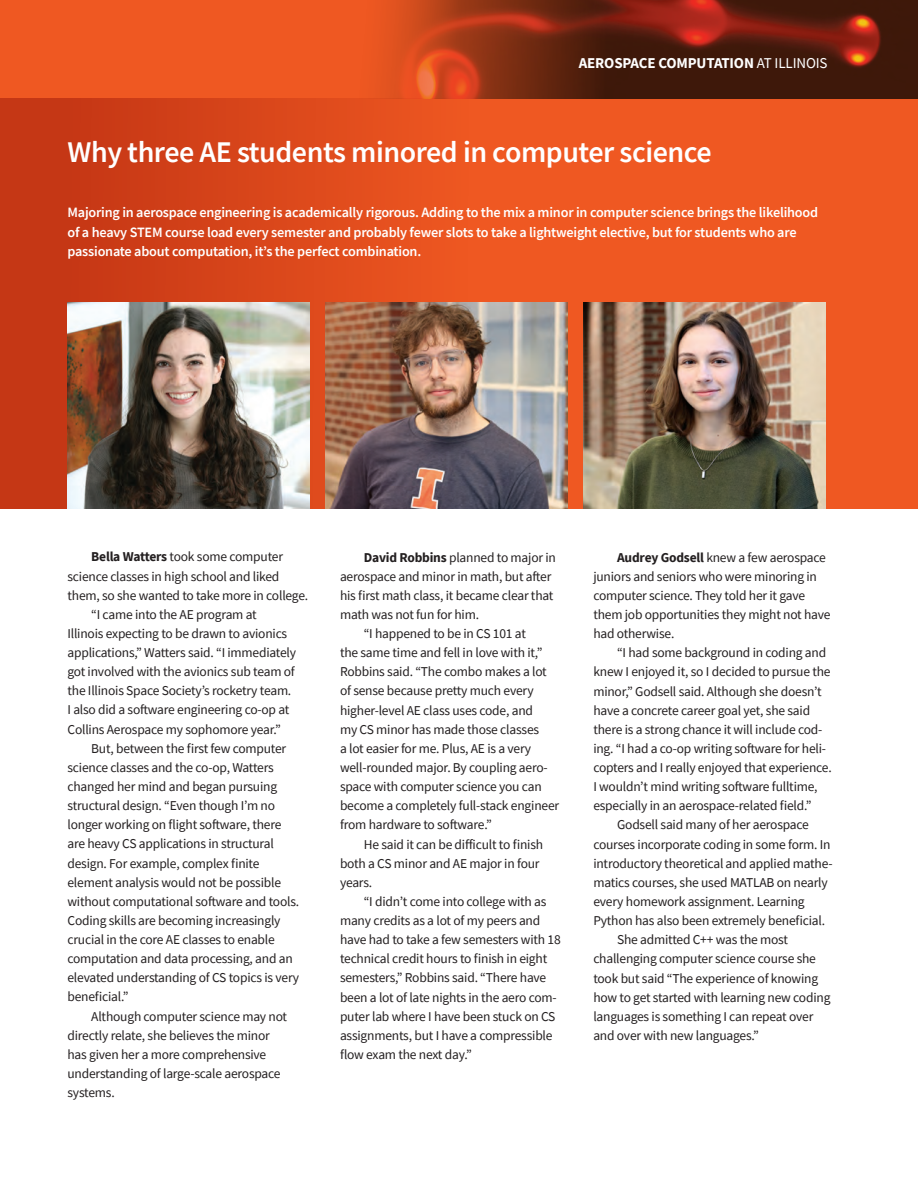
<style>
.page{position:relative;width:918px;height:1188px;background:#fff}
.page>*{position:absolute;margin:0;border:0;box-sizing:border-box;transform-origin:0 0}
.t1{font:600 30px "Source Sans Pro";letter-spacing:-.015em;color:#fff}
.t2{font:700 15px "Source Sans Pro";letter-spacing:-.01em;color:#fff}
.t3{font:600 14.25px/19px "Source Sans Pro";letter-spacing:-.015em;color:#fff}
.t4{font:13.5px/19.2px "Source Sans Pro";letter-spacing:-.015em;color:#231f20}
.s1{font-weight:400}
.s2{font-weight:700}
</style>
<div class="page">
<div style="left:0;top:0;width:918px;height:99px;background:#ef5822"></div>
<div style="left:0;top:55px;width:918px;height:454px;background:#ef5822"></div>
<img style="left:483px;top:303px;width:85px;height:206px">
<img style="left:583px;top:303px;width:242px;height:206px">
<svg style="left:0;top:99px;width:483px;height:410px"></svg>
<img style="left:68px;top:303px;width:241px;height:206px">
<img style="left:347px;top:0;width:571px;height:99px">
<p class="t2" style="left:579px;top:52px;width:250px">AEROSPACE COMPUTATION <span class="s1">AT ILLINOIS</span></p>
<h1 class="t1" style="left:68px;top:132px;width:646px">Why three AE students minored in computer science</h1>
<p class="t3" style="left:68px;top:203px;width:752px">Majoring in aerospace engineering is academically rigorous. Adding to the mix a minor in computer science brings the likelihood of a heavy STEM course load every semester and probably fewer slots to take a lightweight elective, but for students who are passionate about computation, it’s the perfect combination.</p>
<p class="t4" style="left:91px;top:547px;width:193px"><span class="s2">Bella Watters</span> took some computer</p>
<p class="t4" style="left:68px;top:566px;width:213px">science classes in high school and liked</p>
<p class="t4" style="left:68px;top:586px;width:242px">them, so she wanted to take more in college.</p>
<p class="t4" style="left:91px;top:605px;width:167px">“I came into the AE program at</p>
<p class="t4" style="left:68px;top:624px;width:221px">Illinois expecting to be drawn to avionics</p>
<p class="t4" style="left:68px;top:643px;width:230px">applications,” Watters said. “I immediately</p>
<p class="t4" style="left:68px;top:662px;width:229px">got involved with the avionics sub team of</p>
<p class="t4" style="left:68px;top:681px;width:225px">the Illinois Space Society’s rocketry team.</p>
<p class="t4" style="left:68px;top:700px;width:223px">I also did a software engineering co-op at</p>
<p class="t4" style="left:68px;top:719px;width:215px">Collins Aerospace my sophomore year.”</p>
<p class="t4" style="left:91px;top:739px;width:197px">But, between the first few computer</p>
<p class="t4" style="left:68px;top:758px;width:208px">science classes and the co-op, Watters</p>
<p class="t4" style="left:68px;top:777px;width:211px">changed her mind and began pursuing</p>
<p class="t4" style="left:68px;top:796px;width:209px">structural design. “Even though I’m no</p>
<p class="t4" style="left:68px;top:815px;width:215px">longer working on flight software, there</p>
<p class="t4" style="left:68px;top:834px;width:208px">are heavy CS applications in structural</p>
<p class="t4" style="left:68px;top:853px;width:194px">design. For example, complex finite</p>
<p class="t4" style="left:68px;top:872px;width:215px">element analysis would not be possible</p>
<p class="t4" style="left:68px;top:892px;width:233px">without computational software and tools.</p>
<p class="t4" style="left:68px;top:911px;width:215px">Coding skills are becoming increasingly</p>
<p class="t4" style="left:68px;top:930px;width:209px">crucial in the core AE classes to enable</p>
<p class="t4" style="left:68px;top:949px;width:227px">computation and data processing, and an</p>
<p class="t4" style="left:68px;top:968px;width:233px">elevated understanding of CS topics is very</p>
<p class="t4" style="left:68px;top:987px;width:63px">beneficial.”</p>
<p class="t4" style="left:91px;top:1006px;width:197px">Although computer science may not</p>
<p class="t4" style="left:68px;top:1026px;width:204px">directly relate, she believes the minor</p>
<p class="t4" style="left:68px;top:1045px;width:200px">has given her a more comprehensive</p>
<p class="t4" style="left:68px;top:1064px;width:215px">understanding of large-scale aerospace</p>
<p class="t4" style="left:68px;top:1083px;width:49px">systems.</p>
<p class="t4" style="left:364px;top:547px;width:194px"><span class="s2">David Robbins</span> planned to major in</p>
<p class="t4" style="left:340px;top:567px;width:213px">aerospace and minor in math, but after</p>
<p class="t4" style="left:340px;top:586px;width:215px">his first math class, it became clear that</p>
<p class="t4" style="left:340px;top:605px;width:141px">math was not fun for him.</p>
<p class="t4" style="left:364px;top:624px;width:164px">“I happened to be in CS 101 at</p>
<p class="t4" style="left:340px;top:643px;width:204px">the same time and fell in love with it,”</p>
<p class="t4" style="left:340px;top:662px;width:208px">Robbins said. “The combo makes a lot</p>
<p class="t4" style="left:340px;top:681px;width:195px">of sense because pretty much every</p>
<p class="t4" style="left:340px;top:700px;width:195px">higher-level AE class uses code, and</p>
<p class="t4" style="left:340px;top:720px;width:201px">my CS minor has made those classes</p>
<p class="t4" style="left:340px;top:739px;width:193px">a lot easier for me. Plus, AE is a very</p>
<p class="t4" style="left:340px;top:758px;width:209px">well-rounded major. By coupling aero-</p>
<p class="t4" style="left:340px;top:777px;width:203px">space with computer science you can</p>
<p class="t4" style="left:340px;top:796px;width:221px">become a completely full-stack engineer</p>
<p class="t4" style="left:340px;top:815px;width:153px">from hardware to software.”</p>
<p class="t4" style="left:364px;top:834px;width:181px">He said it can be difficult to finish</p>
<p class="t4" style="left:340px;top:853px;width:201px">both a CS minor and AE major in four</p>
<p class="t4" style="left:340px;top:873px;width:34px">years.</p>
<p class="t4" style="left:364px;top:892px;width:184px">“I didn’t come into college with as</p>
<p class="t4" style="left:340px;top:911px;width:202px">many credits as a lot of my peers and</p>
<p class="t4" style="left:340px;top:930px;width:222px">have had to take a few semesters with 18</p>
<p class="t4" style="left:340px;top:949px;width:209px">technical credit hours to finish in eight</p>
<p class="t4" style="left:340px;top:968px;width:208px">semesters,” Robbins said. “There have</p>
<p class="t4" style="left:340px;top:987px;width:218px">been a lot of late nights in the aero com-</p>
<p class="t4" style="left:340px;top:1007px;width:217px">puter lab where I have been stuck on CS</p>
<p class="t4" style="left:340px;top:1026px;width:214px">assignments, but I have a compressible</p>
<p class="t4" style="left:340px;top:1045px;width:133px">flow exam the next day.”</p>
<p class="t4" style="left:593px;top:548px;width:239px;text-indent:24px"><span class="s2">Audrey Godsell</span> knew a few aerospace juniors and seniors who were minoring in computer science. They told her it gave them job opportunities they might not have had otherwise.</p>
<p class="t4" style="left:617px;top:643px;width:211px">“I had some background in coding and</p>
<p class="t4" style="left:593px;top:662px;width:239px">knew I enjoyed it, so I decided to pursue the</p>
<p class="t4" style="left:593px;top:681px;width:230px">minor,” Godsell said. Although she doesn’t</p>
<p class="t4" style="left:593px;top:701px;width:218px">have a concrete career goal yet, she said</p>
<p class="t4" style="left:593px;top:720px;width:231px">there is a strong chance it will include cod-</p>
<p class="t4" style="left:593px;top:739px;width:234px">ing. “I had a co-op writing software for heli-</p>
<p class="t4" style="left:593px;top:758px;width:240px">copters and I really enjoyed that experience.</p>
<p class="t4" style="left:593px;top:777px;width:226px">I wouldn’t mind writing software fulltime,</p>
<p class="t4" style="left:593px;top:796px;width:220px">especially in an aerospace-related field.”</p>
<p class="t4" style="left:617px;top:815px;width:193px">Godsell said many of her aerospace</p>
<p class="t4" style="left:593px;top:834px;width:239px">courses incorporate coding in some form. In</p>
<p class="t4" style="left:593px;top:854px;width:241px">introductory theoretical and applied mathe-</p>
<p class="t4" style="left:593px;top:873px;width:236px">matics courses, she used MATLAB on nearly</p>
<p class="t4" style="left:593px;top:892px;width:213px">every homework assignment. Learning</p>
<p class="t4" style="left:593px;top:911px;width:233px">Python has also been extremely beneficial.</p>
<p class="t4" style="left:617px;top:930px;width:172px">She admitted C++ was the most</p>
<p class="t4" style="left:593px;top:949px;width:224px">challenging computer science course she</p>
<p class="t4" style="left:593px;top:968px;width:226px">took but said “The experience of knowing</p>
<p class="t4" style="left:593px;top:987px;width:239px">how to get started with learning new coding</p>
<p class="t4" style="left:593px;top:1007px;width:222px">languages is something I can repeat over</p>
<p class="t4" style="left:593px;top:1026px;width:167px">and over with new languages.”</p>
</div>
